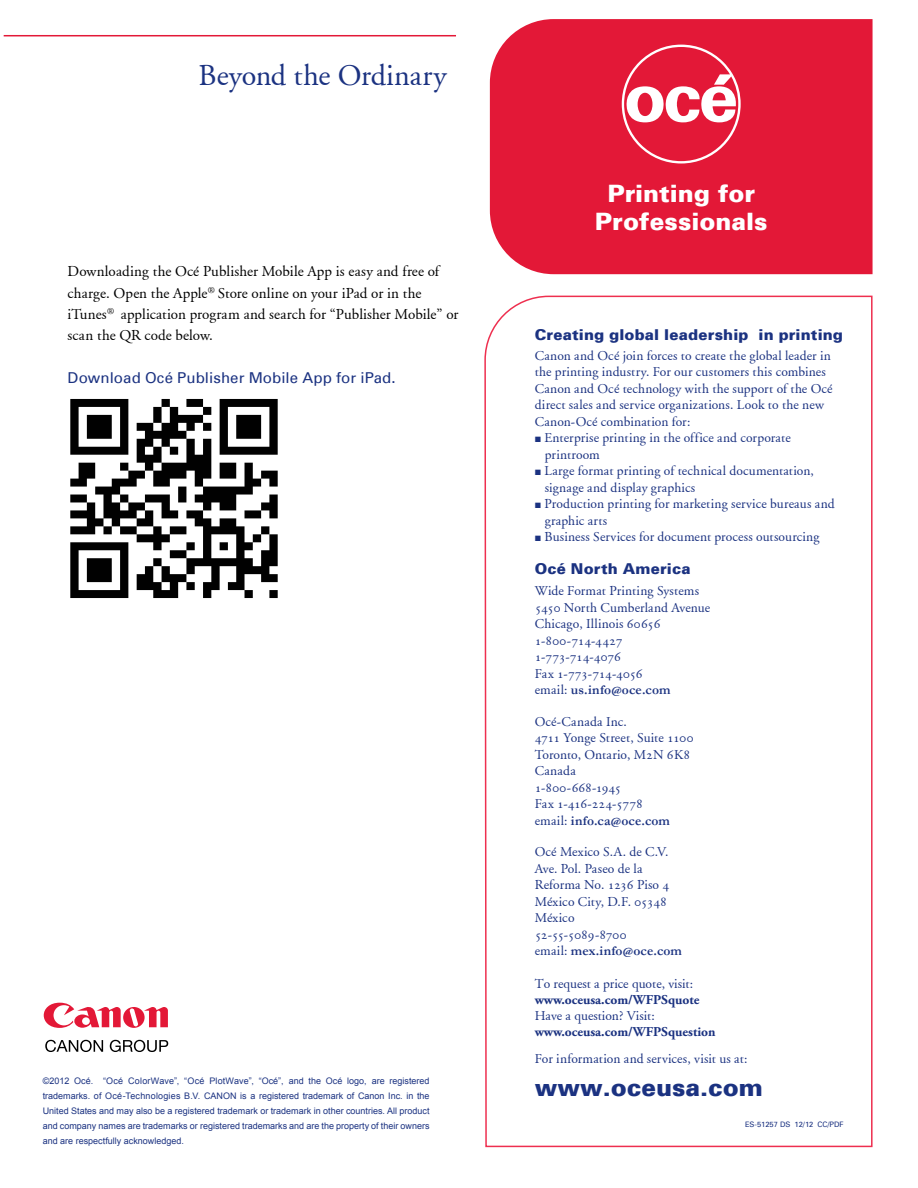
<style>
.page{position:relative;width:918px;height:1188px;background:#fff}
.page>*{position:absolute;margin:0;border:0;box-sizing:border-box;transform-origin:0 0}
.t1{font:30px "Oce Garamond";color:#1b3281}
.t2{font:900 24px/28.8px "Univers 75";color:#fff;text-align:center}
.t3{font:900 24px "Univers 75";color:#1b3281}
.t4{font:15px/21.3px "Oce Garamond";letter-spacing:.005em;color:#000}
.t5{font:900 15px "Univers 75";letter-spacing:.01em;color:#1b3281}
.t6{font:15px "Univers 55";letter-spacing:.005em;color:#1b3281}
.t7{font:13.5px/16.5px "Oce Garamond";letter-spacing:.01em;color:#1b3281}
.t8{font:700 13.5px "Garamond";letter-spacing:.01em;color:#1b3281}
.t9{font:700 13.5px "Adobe Garamond Pro";color:#1b3281}
.t10{font:9px/15px "Arial";color:#1b3281;text-align:justify}
.t11{font:7.5px "Univers 55";color:#1b3281}
.s1{font-family:"Oce Garamond";font-weight:400}
.s2{font-family:"Adobe Garamond Pro"}
</style>
<div class="page">
<hr style="left:4px;top:35px;width:452px;height:1px;background:#e31837">
<svg style="left:44px;top:1003px;width:124px;height:25px"></svg>
<svg style="left:45px;top:1040px;width:58px;height:12px"></svg>
<svg style="left:110px;top:1040px;width:58px;height:12px"></svg>
<svg style="left:484px;top:295px;width:389px;height:853px"></svg>
<div style="left:490px;top:19px;width:383px;height:255px;background:#e31837"></div>
<svg style="left:622px;top:45px;width:119px;height:119px"></svg>
<img style="left:70px;top:399px;width:208px;height:199px">
<h1 class="t1" style="left:199px;top:58px;width:250px">Beyond the Ordinary</h1>
<p class="t4" style="left:68px;top:261px;width:392px">Downloading the Océ Publisher Mobile App is easy and free of charge. Open the Apple<sup>®</sup> Store online on your iPad or in the iTunes<sup>®</sup> application program and search for “Publisher Mobile” or scan the QR code below.</p>
<p class="t6" style="left:68px;top:368px;width:330px">Download Océ Publisher Mobile App for iPad.</p>
<p class="t10" style="left:43px;top:1074px;width:388px">©2012 Océ. “Océ ColorWave”, “Océ PlotWave”, “Océ”, and the Océ logo, are registered trademarks. of Océ-Technologies B.V. CANON is a registered trademark of Canon Inc. in the United States and may also be a registered trademark or trademark in other countries. All product and company names are trademarks or registered trademarks and are the property of their owners and are respectfully acknowledged.</p>
<h2 class="t2" style="left:595px;top:178px;width:174px">Printing for<br>Professionals</h2>
<p class="t5" style="left:535px;top:326px;width:310px">Creating global leadership in printing</p>
<p class="t7" style="left:535px;top:347px;width:299px">Canon and Océ join forces to create the global leader in the printing industry. For our customers this combines Canon and Océ technology with the support of the Océ direct sales and service organizations. Look to the new Canon-Océ combination for:</p>
<p class="t7" style="left:545px;top:430px;width:247px;text-indent:-10px">• Enterprise printing in the office and corporate printroom</p>
<p class="t7" style="left:545px;top:463px;width:270px;text-indent:-10px">• Large format printing of technical documentation, signage and display graphics</p>
<p class="t7" style="left:545px;top:496px;width:291px;text-indent:-10px">• Production printing for marketing service bureaus and graphic arts</p>
<p class="t7" style="left:535px;top:529px;width:286px">• Business Services for document process outsourcing</p>
<p class="t5" style="left:535px;top:559px;width:157px">Océ North America</p>
<p class="t7" style="left:535px;top:583px;width:177px">Wide Format Printing Systems<br>5450 North Cumberland Avenue<br>Chicago, Illinois 60656<br>1-800-714-4427<br>1-773-714-4076<br>Fax 1-773-714-4056</p>
<p class="t8" style="left:535px;top:681px;width:137px"><span class="s1">email:</span> us.info<span class="s2">@</span>oce.com</p>
<p class="t7" style="left:535px;top:713px;width:160px">Océ-Canada Inc.<br>4711 Yonge Street, Suite 1100<br>Toronto, Ontario, M2N 6K8<br>Canada<br>1-800-668-1945<br>Fax 1-416-224-5778</p>
<p class="t8" style="left:535px;top:811px;width:137px"><span class="s1">email:</span> info.ca<span class="s2">@</span>oce.com</p>
<p class="t7" style="left:535px;top:844px;width:136px">Océ Mexico S.A. de C.V.<br>Ave. Pol. Paseo de la<br>Reforma No. 1236 Piso 4<br>México City, D.F. 05348<br>México<br>52-55-5089-8700</p>
<p class="t8" style="left:535px;top:942px;width:149px"><span class="s1">email:</span> mex.info<span class="s2">@</span>oce.com</p>
<p class="t7" style="left:535px;top:975px;width:160px">To request a price quote, visit:</p>
<p class="t9" style="left:535px;top:992px;width:166px">www.oceusa.com/WFPSquote</p>
<p class="t7" style="left:535px;top:1007px;width:121px">Have a question? Visit:</p>
<p class="t9" style="left:535px;top:1024px;width:182px">www.oceusa.com/WFPSquestion</p>
<p class="t7" style="left:535px;top:1051px;width:214px">For information and services, visit us at:</p>
<h2 class="t3" style="left:535px;top:1073px;width:229px">www.oceusa.com</h2>
<p class="t11" style="left:745px;top:1119px;width:100px">ES-51257 DS 12/12 CC/PDF</p>
</div>
